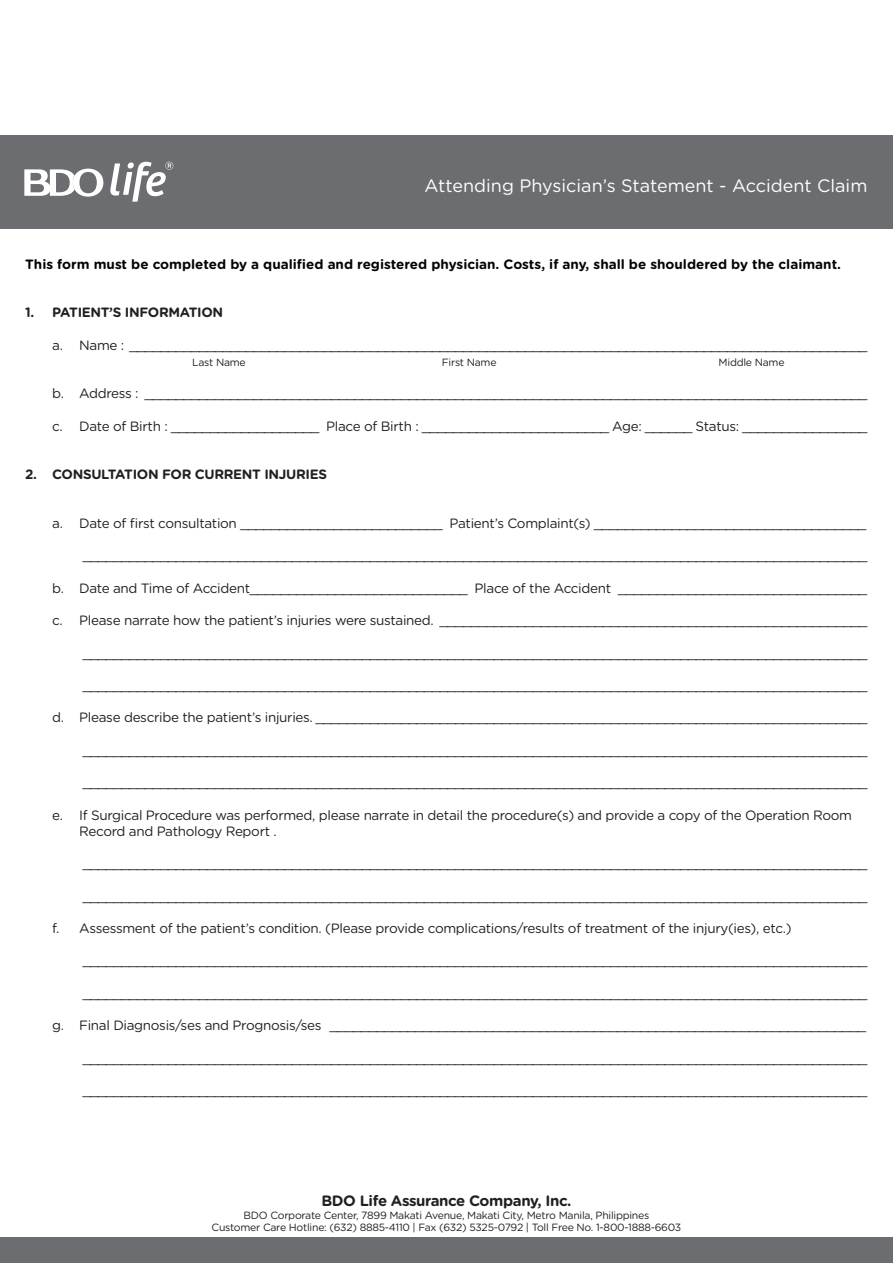
<style>
.page{position:relative;width:893px;height:1263px;background:#fff}
.page>*{position:absolute;margin:0;border:0;box-sizing:border-box;transform-origin:0 0}
.t1{font:18px "Gotham Rounded";color:#fff}
.t2{font:700 15px "Gotham Rounded";letter-spacing:-.025em;color:#231f20}
.t3{font:13.5px/16.2px "Gotham Rounded";letter-spacing:-.025em;color:#231f20}
.t4{font:700 13.5px "Gotham Rounded";color:#040503}
.t5{font:700 13.5px "Gotham Rounded";letter-spacing:-.025em;color:#231f20}
.t6{font:10.5px/12.6px "Gotham Rounded";letter-spacing:-.025em;color:#231f20;text-align:center}
</style>
<div class="page">
<div style="left:0;top:135px;width:893px;height:94px;background:#6c6d70"></div>
<div style="left:0;top:1237px;width:893px;height:26px;background:#6c6d70"></div>
<svg style="left:24px;top:169px;width:79px;height:28px"></svg>
<svg style="left:110px;top:162px;width:63px;height:40px"></svg>
<h1 class="t1" style="left:425px;top:173px;width:444px">Attending Physician’s Statement - Accident Claim</h1>
<p class="t4" style="left:25px;top:254px;width:817px">This form must be completed by a qualified and registered physician. Costs, if any, shall be shouldered by the claimant.</p>
<p class="t5" style="left:25px;top:303px;width:199px">1. PATIENT’S INFORMATION</p>
<p class="t3" style="left:52px;top:336px;width:816px">a. Name : _______________________________________________________________________________________________</p>
<p class="t6" style="left:192px;top:355px;width:55px">Last Name</p>
<p class="t6" style="left:442px;top:355px;width:56px">First Name</p>
<p class="t6" style="left:719px;top:355px;width:67px">Middle Name</p>
<p class="t3" style="left:52px;top:385px;width:816px">b. Address : _____________________________________________________________________________________________</p>
<p class="t3" style="left:52px;top:417px;width:816px">c. Date of Birth : ___________________ Place of Birth : ________________________ Age: ______ Status: ________________</p>
<p class="t5" style="left:25px;top:465px;width:303px">2. CONSULTATION FOR CURRENT INJURIES</p>
<p class="t3" style="left:52px;top:514px;width:815px">a. Date of first consultation __________________________ Patient’s Complaint(s) ___________________________________</p>
<p class="t3" style="left:83px;top:547px;width:786px">_____________________________________________________________________________________________________</p>
<p class="t3" style="left:52px;top:579px;width:816px">b. Date and Time of Accident____________________________ Place of the Accident ________________________________</p>
<p class="t3" style="left:52px;top:612px;width:816px">c. Please narrate how the patient’s injuries were sustained. _______________________________________________________</p>
<p class="t3" style="left:83px;top:644px;width:786px">_____________________________________________________________________________________________________</p>
<p class="t3" style="left:83px;top:676px;width:786px">_____________________________________________________________________________________________________</p>
<p class="t3" style="left:52px;top:709px;width:816px">d. Please describe the patient’s injuries. _______________________________________________________________________</p>
<p class="t3" style="left:83px;top:741px;width:786px">_____________________________________________________________________________________________________</p>
<p class="t3" style="left:83px;top:774px;width:786px">_____________________________________________________________________________________________________</p>
<p class="t3" style="left:79px;top:806px;width:774px;text-indent:-27px">e. If Surgical Procedure was performed, please narrate in detail the procedure(s) and provide a copy of the Operation Room<br>Record and Pathology Report .</p>
<p class="t3" style="left:83px;top:855px;width:786px">_____________________________________________________________________________________________________</p>
<p class="t3" style="left:83px;top:887px;width:786px">_____________________________________________________________________________________________________</p>
<p class="t3" style="left:52px;top:919px;width:741px">f. Assessment of the patient’s condition. (Please provide complications/results of treatment of the injury(ies), etc.)</p>
<p class="t3" style="left:83px;top:952px;width:786px">_____________________________________________________________________________________________________</p>
<p class="t3" style="left:83px;top:984px;width:786px">_____________________________________________________________________________________________________</p>
<p class="t3" style="left:52px;top:1017px;width:815px">g. Final Diagnosis/ses and Prognosis/ses _____________________________________________________________________</p>
<p class="t3" style="left:83px;top:1049px;width:786px">_____________________________________________________________________________________________________</p>
<p class="t3" style="left:83px;top:1081px;width:786px">_____________________________________________________________________________________________________</p>
<p class="t2" style="left:321px;top:1190px;width:252px">BDO Life Assurance Company, Inc.</p>
<p class="t6" style="left:212px;top:1208px;width:471px">BDO Corporate Center, 7899 Makati Avenue, Makati City, Metro Manila, Philippines<br>Customer Care Hotline: (632) 8885-4110 | Fax (632) 5325-0792 | Toll Free No. 1-800-1888-6603</p>
</div>
